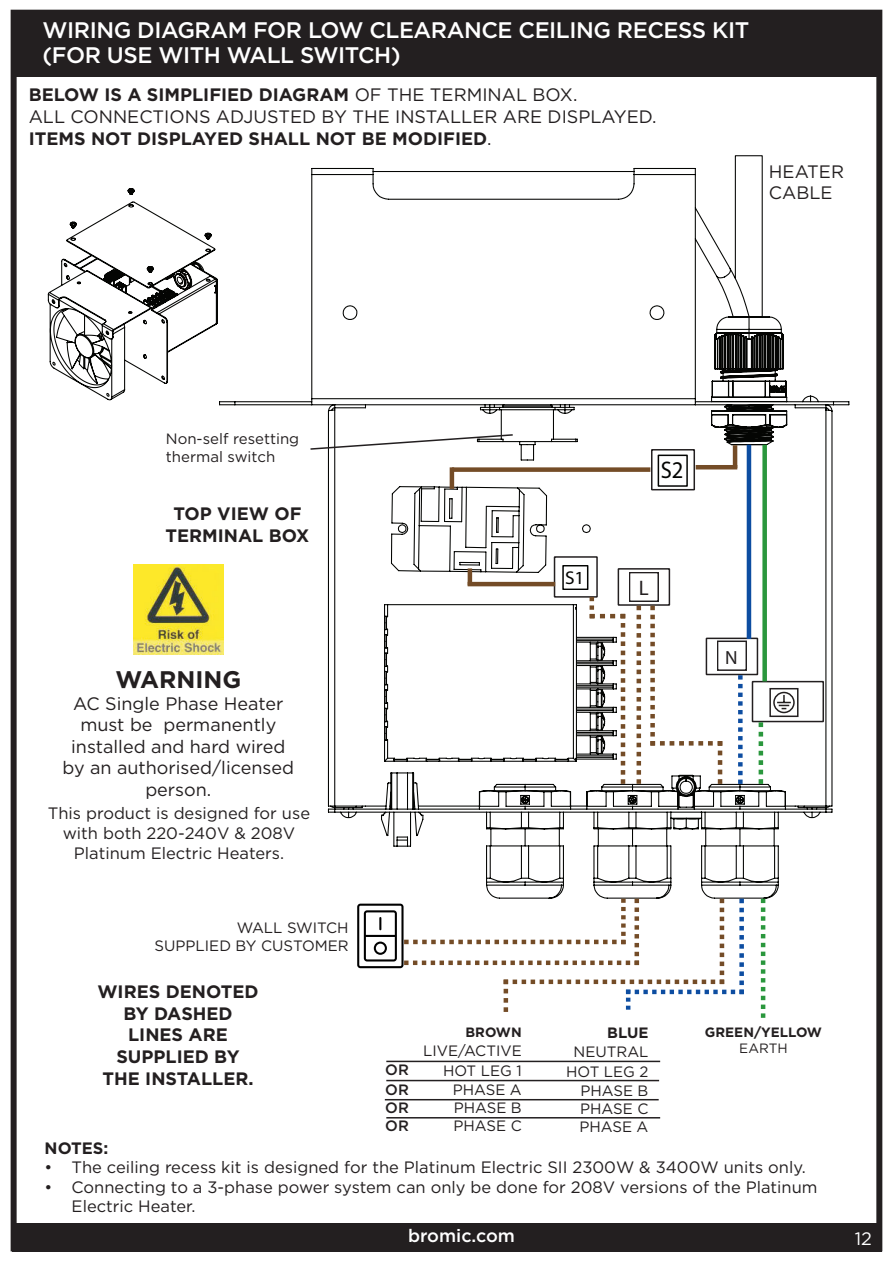
<style>
.page{position:relative;width:893px;height:1263px;background:#fff}
.page>*{position:absolute;margin:0;border:0;box-sizing:border-box;transform-origin:0 0}
.t1{font:700 24px "Gotham";color:#231f20}
.t2{font:24px "Myriad Pro";color:#040503;scale:.94 1}
.t3{font:500 22.5px/25.5px "Gotham";letter-spacing:-.02em;color:#fff}
.t4{font:21.15px "Myriad Pro";color:#231f20}
.t5{font:19.05px "Myriad Pro";color:#231f20}
.t6{font:18.6px "Myriad Pro";color:#040503;scale:1.04 1}
.t7{font:18px/21.6px "Gotham";color:#231f20}
.t8{font:700 18px/21.6px "Gotham";color:#231f20;text-align:center}
.t9{font:500 18px "Gotham";color:#fff}
.t10{font:18px "Gotham";color:#fff}
.t11{font:16.5px/19.8px "Gotham";color:#231f20}
.t12{font:700 16.5px "Gotham";color:#231f20}
.t13{font:15px/18px "Gotham";color:#231f20;text-align:right}
.t14{font:500 15px/19.5px "Gotham";color:#231f20}
.t15{font:700 15px "Gotham";color:#231f20}
.t16{font:700 13.5px "Gotham";color:#231f20}
.t17{font:13.5px "Gotham";color:#231f20}
.s1{font-weight:700}
</style>
<div class="page">
<div style="left:12px;top:1223px;width:870px;height:29px;background:#231f20"></div>
<div style="left:11px;top:10px;width:871px;height:1241px;border:6px solid #231f20"></div>
<svg style="left:47px;top:188px;width:171px;height:213px"></svg>
<svg style="left:219px;top:155px;width:631px;height:744px"></svg>
<div style="left:752px;top:681px;width:72px;height:41px;border:2px solid #231f20"></div>
<hr style="left:450px;top:470px;width:4px;height:17px;background:#744c27">
<hr style="left:468px;top:568px;width:4px;height:17px;background:#744c27">
<div style="left:452px;top:467px;width:198px;height:5px;background:#744c27"></div>
<svg style="left:769px;top:687px;width:30px;height:31px"></svg>
<div style="left:706px;top:638px;width:52px;height:37px;border:2px solid #231f20"></div>
<div style="left:717px;top:641px;width:30px;height:30px;border:2px solid #231f20"></div>
<hr style="left:470px;top:582px;width:83px;height:4px;background:#744c27">
<svg style="left:761px;top:899px;width:4px;height:119px"></svg>
<hr style="left:386px;top:1080px;width:273px;height:1px;background:#231f20">
<hr style="left:385px;top:1099px;width:274px;height:1px;background:#231f20">
<svg style="left:738px;top:675px;width:5px;height:109px"></svg>
<svg style="left:759px;top:722px;width:4px;height:62px"></svg>
<div style="left:762px;top:447px;width:5px;height:232px;background:#2a973d"></div>
<hr style="left:747px;top:447px;width:4px;height:190px;background:#0d4da1">
<img style="left:133px;top:564px;width:90px;height:91px">
<svg style="left:357px;top:899px;width:387px;height:113px"></svg>
<svg style="left:309px;top:433px;width:205px;height:18px"></svg>
<hr style="left:698px;top:465px;width:37px;height:4px;background:#744c27">
<hr style="left:733px;top:447px;width:4px;height:19px;background:#744c27">
<svg style="left:553px;top:448px;width:169px;height:336px"></svg>
<div style="left:12px;top:14px;width:869px;height:63px;background:#231f20"></div>
<hr style="left:386px;top:1117px;width:274px;height:1px;background:#231f20">
<hr style="left:386px;top:1061px;width:274px;height:1px;background:#231f20">
<h2 class="t3" style="left:43px;top:18px;width:708px">WIRING DIAGRAM FOR LOW CLEARANCE CEILING RECESS KIT (FOR USE WITH WALL SWITCH)</h2>
<p class="t7" style="left:29px;top:85px;width:629px"><span class="s1">BELOW IS A SIMPLIFIED DIAGRAM</span> OF THE TERMINAL BOX.<br>ALL CONNECTIONS ADJUSTED BY THE INSTALLER ARE DISPLAYED.<br><span class="s1">ITEMS NOT DISPLAYED SHALL NOT BE MODIFIED</span>.</p>
<p class="t7" style="left:769px;top:161px;width:77px">HEATER<br>CABLE</p>
<p class="t13" style="left:166px;top:431px;width:135px;text-align:left">Non-self resetting thermal switch</p>
<p class="t8" style="left:165px;top:504px;width:145px">TOP VIEW OF<br>TERMINAL BOX</p>
<h1 class="t1" style="left:115px;top:669px;width:127px">WARNING</h1>
<p class="t7" style="left:63px;top:693px;width:233px;text-align:center">AC Single Phase Heater must be permanently installed and hard wired by an authorised/licensed person.</p>
<p class="t11" style="left:48px;top:805px;width:264px;text-align:center">This product is designed for use with both 220-240V &amp; 208V<br>Platinum Electric Heaters.</p>
<p class="t13" style="left:155px;top:920px;width:196px">WALL SWITCH<br>SUPPLIED BY CUSTOMER</p>
<p class="t6" style="left:565px;top:570px;width:20px">S1</p>
<h1 class="t2" style="left:661px;top:461px;width:26px">S2</h1>
<p class="t4" style="left:639px;top:580px;width:11px">L</p>
<p class="t5" style="left:725px;top:650px;width:14px">N</p>
<p class="t8" style="left:97px;top:982px;width:163px">WIRES DENOTED<br>BY DASHED<br>LINES ARE<br>SUPPLIED BY<br>THE INSTALLER.</p>
<p class="t14" style="left:385px;top:1061px;width:25px">OR<br>OR</p>
<p class="t14" style="left:385px;top:1099px;width:25px;line-height:18px">OR<br>OR</p>
<p class="t16" style="left:465px;top:1026px;width:58px">BROWN</p>
<p class="t13" style="left:423px;top:1042px;width:100px;line-height:19.5px">LIVE/ACTIVE<br>HOT LEG 1<br>PHASE A</p>
<p class="t13" style="left:453px;top:1099px;width:70px;text-align:left">PHASE B<br>PHASE C</p>
<p class="t15" style="left:607px;top:1026px;width:43px">BLUE</p>
<p class="t13" style="left:566px;top:1043px;width:84px;line-height:19.5px">NEUTRAL<br>HOT LEG 2<br>PHASE B</p>
<p class="t13" style="left:579px;top:1101px;width:71px;text-align:left">PHASE C<br>PHASE A</p>
<p class="t16" style="left:705px;top:1026px;width:119px">GREEN/YELLOW</p>
<p class="t17" style="left:739px;top:1042px;width:50px">EARTH</p>
<p class="t12" style="left:45px;top:1140px;width:65px">NOTES:</p>
<p class="t11" style="left:45px;top:1158px;width:763px">• The ceiling recess kit is designed for the Platinum Electric SII 2300W &amp; 3400W units only.</p>
<p class="t11" style="left:72px;top:1178px;width:747px;text-indent:-27px">• Connecting to a 3-phase power system can only be done for 208V versions of the Platinum<br>Electric Heater.</p>
<p class="t9" style="left:408px;top:1227px;width:108px">bromic.com</p>
<p class="t10" style="left:855px;top:1231px;width:19px">12</p>
</div>
